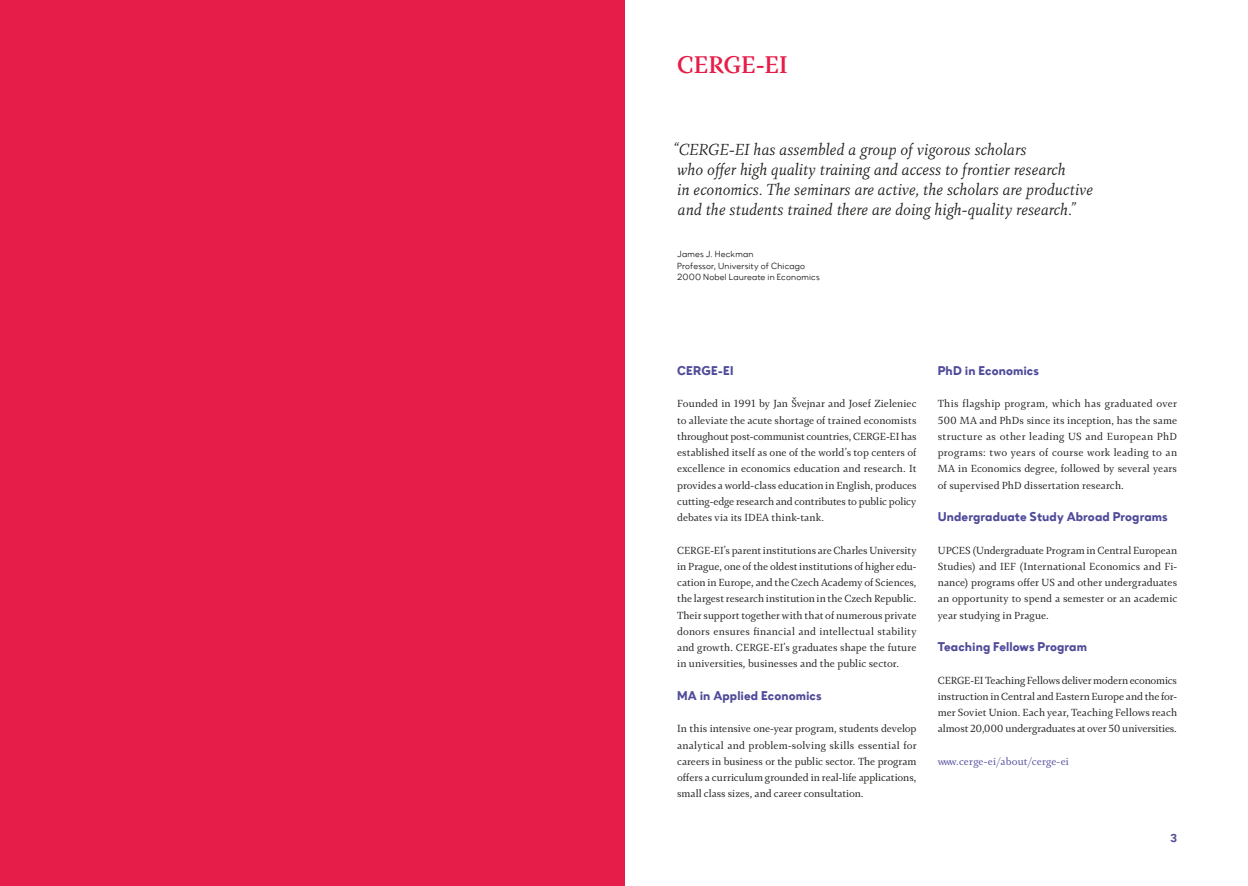
<style>
.page{position:relative;width:1248px;height:886px;background:#fff}
.page>*{position:absolute;margin:0;border:0;box-sizing:border-box;transform-origin:0 0}
.t1{font:700 26.25px "Fazeta Text";letter-spacing:-.005em;color:#e61d48}
.qotations{font:italic 300 17.5px/20px "Fazeta Text";letter-spacing:-.005em;color:#1d1d1b}
.t2{font:900 12.5px "Zirkel";letter-spacing:.005em;color:#504c9a}
.t3{font:11.25px/16.2px "Fazeta Text";letter-spacing:.005em;color:#1d1d1b;text-align:justify}
.t4{font:11.25px "Fazeta Text";letter-spacing:.015em;color:#504c9a}
.t5{font:700 11.25px "Zirkel";color:#504c9a}
.people_for_qotations{font:8.75px "Zirkel";letter-spacing:.02em;color:#1d1d1b}
</style>
<div class="page">
<div style="left:0;top:0;width:624px;height:886px;background:#e61d48"></div>
<p class="t1" style="left:677px;top:48px;width:112px">CERGE-EI</p>
<p class="qotations" style="left:673px;top:139px;width:421px">“CERGE-EI has assembled a group of vigorous scholars<br>who offer high quality training and access to frontier research<br>in economics. The seminars are active, the scholars are productive and the students trained there are doing high-quality research.”</p>
<p class="people_for_qotations" style="left:677px;top:249px;width:78px">James J. Heckman</p>
<p class="people_for_qotations" style="left:677px;top:260px;width:129px">Professor, University of Chicago</p>
<p class="people_for_qotations" style="left:677px;top:272px;width:144px">2000 Nobel Laureate in Economics</p>
<p class="t2" style="left:677px;top:363px;width:58px">CERGE-EI</p>
<p class="t3" style="left:677px;top:395px;width:241px">Founded in 1991 by Jan Švejnar and Josef Zieleniec to alleviate the acute shortage of trained economists throughout post-communist countries, CERGE-EI has established itself as one of the world’s top centers of excellence in economics education and research. It provides a world-class education in English, produces cutting-edge research and contributes to public policy debates via its IDEA think-tank.</p>
<p class="t3" style="left:677px;top:541px;width:241px">CERGE-EI’s parent institutions are Charles University in Prague, one of the oldest institutions of higher edu&shy;cation in Europe, and the Czech Academy of Sciences, the largest research institution in the Czech Republic.<br>Their support together with that of numerous private donors ensures financial and intellectual stability and growth. CERGE-EI’s graduates shape the future in universities, businesses and the public sector.</p>
<p class="t2" style="left:677px;top:688px;width:146px">MA in Applied Economics</p>
<p class="t3" style="left:677px;top:720px;width:241px">In this intensive one-year program, students develop analytical and problem-solving skills essential for careers in business or the public sector. The program offers a curriculum grounded in real-life applications, small class sizes, and career consultation.</p>
<p class="t2" style="left:937px;top:363px;width:103px">PhD in Economics</p>
<p class="t3" style="left:937px;top:395px;width:241px">This flagship program, which has graduated over 500 MA and PhDs since its inception, has the same structure as other leading US and European PhD programs: two years of course work leading to an MA in Economics degree, followed by several years of supervised PhD dissertation research.</p>
<p class="t2" style="left:937px;top:509px;width:231px">Undergraduate Study Abroad Programs</p>
<p class="t3" style="left:937px;top:541px;width:241px">UPCES (Undergraduate Program in Central European Studies) and IEF (International Economics and Fi&shy;nance) programs offer US and other undergraduates an opportunity to spend a semester or an academic year studying in Prague.</p>
<p class="t2" style="left:937px;top:639px;width:151px">Teaching Fellows Program</p>
<p class="t3" style="left:937px;top:671px;width:241px">CERGE-EI Teaching Fellows deliver modern economics instruction in Central and Eastern Europe and the for&shy;mer Soviet Union. Each year, Teaching Fellows reach almost 20,000 undergraduates at over 50 universities.</p>
<p class="t4" style="left:937px;top:753px;width:133px">www.cerge-ei/about/cerge-ei</p>
<p class="t5" style="left:1170px;top:831px;width:8px">3</p>
</div>
